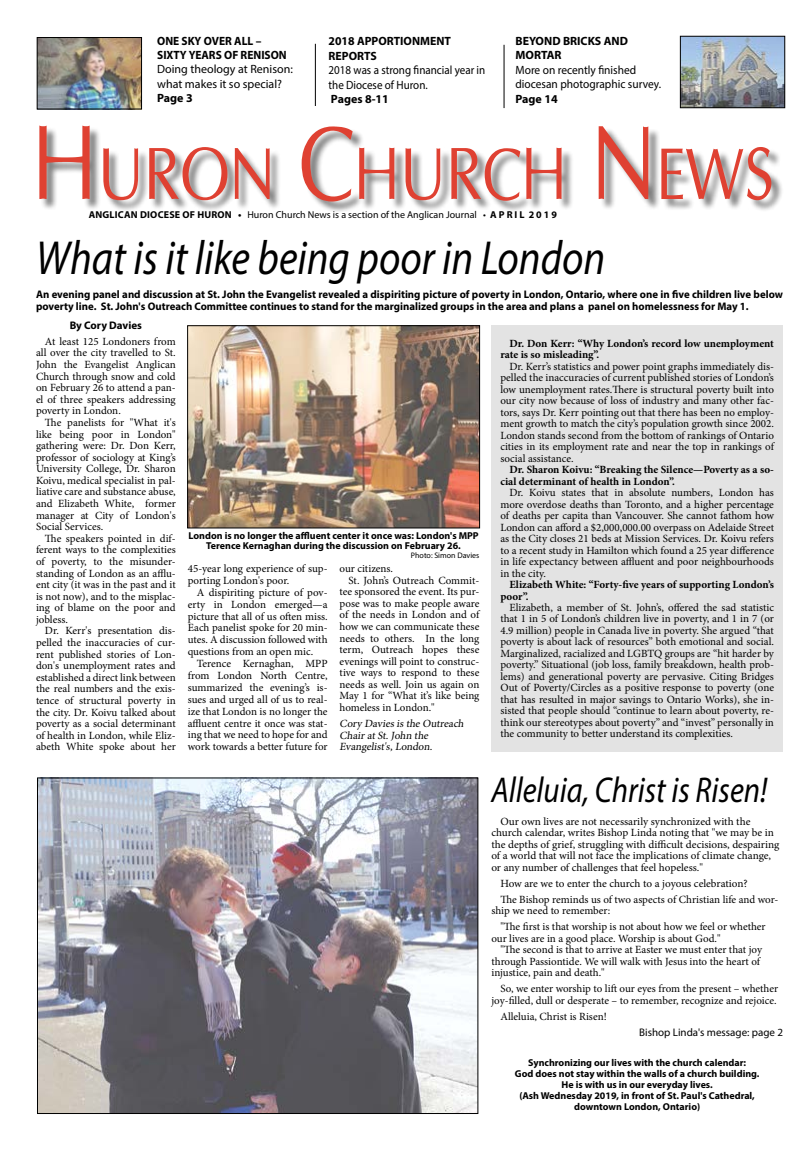
<style>
.page{position:relative;width:792px;height:1152px;background:#fff}
.page>*{position:absolute;margin:0;border:0;box-sizing:border-box;transform-origin:0 0}
.t1{font:73.5px "Optima";color:#df4132;scale:.8 1}
.t2{font:italic 48px "Myriad Pro";color:#000;scale:.85 1}
.t3{font:italic 36px "Myriad Pro";color:#000;scale:.85 1}
.t4{font:700 12px/14.4px "Myriad Pro";color:#000}
.t5{font:12px/14.4px "Myriad Pro";color:#000;scale:.95 1}
.t6{font:12px/14.4px "Myriad Pro";color:#000;scale:.92 1}
.t7{font:12px/14.4px "Myriad Pro";color:#000}
.t8{font:700 12px/14.4px "Myriad Pro";color:#000;scale:.95 1}
.t9{font:11px/11.6px "Minion Pro";color:#000;text-align:justify}
.t10{font:700 11px/11.5px "Myriad Pro";color:#000}
.t11{font:700 11px/11.5px "Minion Pro";color:#000}
.t12{font:11px "Myriad Pro";color:#000}
.t13{font:700 10px/11px "Myriad Pro";color:#000;text-align:center}
.t14{font:10px "Myriad Pro";color:#000}
.t15{font:8px "Myriad Pro";color:#000}
.s1{font-size:105px}
.s2{font-weight:700}
</style>
<div class="page">
<div style="left:41px;top:127px;width:743px;height:87px;background:#000;opacity:.5"></div>
<hr style="left:315px;top:44px;width:1px;height:62px;background:#000">
<hr style="left:504px;top:45px;width:1px;height:63px;background:#000">
<img style="left:39px;top:39px;width:101px;height:68px">
<div style="left:37px;top:37px;width:105px;height:72px;border:1px solid #000"></div>
<img style="left:682px;top:38px;width:101px;height:68px">
<div style="left:680px;top:36px;width:105px;height:72px;border:1px solid #000"></div>
<img style="left:189px;top:327px;width:289px;height:199px">
<div style="left:187px;top:325px;width:293px;height:203px;border:1px solid #000"></div>
<div style="left:491px;top:325px;width:292px;height:426px;background:#e3e3e3"></div>
<img style="left:39px;top:780px;width:437px;height:332px">
<div style="left:37px;top:778px;width:441px;height:336px;border:1px solid #000"></div>
<p class="t8" style="left:157px;top:33px;width:138px">ONE SKY OVER ALL –<br>SIXTY YEARS OF RENISON</p>
<p class="t7" style="left:157px;top:62px;width:137px">Doing theology at Renison: what makes it so special?</p>
<p class="t4" style="left:157px;top:91px;width:37px">Page 3</p>
<p class="t4" style="left:329px;top:34px;width:124px">2018 APPORTIONMENT<br>REPORTS</p>
<p class="t6" style="left:329px;top:63px;width:172px">2018 was a strong financial year in the Diocese of Huron.</p>
<p class="t4" style="left:331px;top:91px;width:59px">Pages 8-11</p>
<p class="t4" style="left:516px;top:33px;width:114px">BEYOND BRICKS AND<br>MORTAR</p>
<p class="t5" style="left:516px;top:62px;width:155px">More on recently finished diocesan photographic survey.</p>
<p class="t4" style="left:516px;top:91px;width:44px">Page 14</p>
<h1 class="t1" style="left:33px;top:129px;width:929px"><span class="s1">H</span>URON <span class="s1">C</span>H URCH <span class="s1">N</span> EWS</h1>
<p class="t14" style="left:89px;top:209px;width:470px"><span class="s2">ANGLICAN DIOCESE OF HURON •</span> Huron Church News is a section of the Anglican Journal • <span class="s2">A P R I L 2 0 1 9</span></p>
<h2 class="t2" style="left:36px;top:228px;width:671px">What is it like being poor in London</h2>
<p class="t10" style="left:36px;top:289px;width:749px">An evening panel and discussion at St. John the Evangelist revealed a dispiriting picture of poverty in London, Ontario, where one in five children live below poverty line. St. John's Outreach Committee continues to stand for the marginalized groups in the area and plans a panel on homelessness for May 1.</p>
<p class="t10" style="left:70px;top:319px;width:74px">By Cory Davies</p>
<p class="t9" style="left:36px;top:336px;width:141px;text-indent:9px">At least 125 Londoners from all over the city travelled to St.<br>John the Evangelist Anglican Church through snow and cold on February 26 to attend a pan&shy;el of three speakers addressing poverty in London.</p>
<p class="t9" style="left:36px;top:417px;width:141px;text-indent:9px">The panelists for "What it's like being poor in London" gathering were: Dr. Don Kerr, professor of sociology at King’s University College, Dr. Sharon Koivu, medical specialist in pal&shy;liative care and substance abuse, and Elizabeth White, former manager at City of London's Social Services.</p>
<p class="t9" style="left:36px;top:533px;width:141px;text-indent:9px">The speakers pointed in dif&shy;ferent ways to the complexities of poverty, to the misunder&shy;standing of London as an afflu&shy;ent city (it was in the past and it is not now), and to the misplac&shy;ing of blame on the poor and jobless.</p>
<p class="t9" style="left:36px;top:625px;width:141px;text-indent:9px">Dr. Kerr's presentation dis&shy;pelled the inaccuracies of cur&shy;rent published stories of Lon&shy;don's unemployment rates and established a direct link between the real numbers and the exis&shy;tence of structural poverty in the city. Dr. Koivu talked about poverty as a social determinant of health in London, while Eliz&shy;abeth White spoke about her</p>
<p class="t13" style="left:188px;top:530px;width:292px;line-height:10px">London is no longer the affluent center it once was: London's MPP<br>Terence Kernaghan during the discussion on February 26.</p>
<p class="t15" style="left:411px;top:550px;width:70px">Photo: Simon Davies</p>
<p class="t9" style="left:188px;top:563px;width:141px;line-height:11.9px">45-year long experience of sup&shy;porting London's poor.</p>
<p class="t9" style="left:188px;top:586px;width:141px;line-height:11.9px;text-indent:9px">A dispiriting picture of pov&shy;erty in London emerged—a picture that all of us often miss.<br>Each panelist spoke for 20 min&shy;utes. A discussion followed with questions from an open mic.</p>
<p class="t9" style="left:188px;top:658px;width:141px;line-height:11.9px;text-indent:9px">Terence Kernaghan, MPP from London North Centre, summarized the evening’s is&shy;sues and urged all of us to real&shy;ize that London is no longer the affluent centre it once was stat&shy;ing that we need to hope for and work towards a better future for</p>
<p class="t9" style="left:340px;top:563px;width:55px">our citizens.</p>
<p class="t9" style="left:349px;top:574px;width:132px">St. John’s Outreach Commit-</p>
<p class="t9" style="left:340px;top:586px;width:141px">tee sponsored the event. Its pur-</p>
<p class="t9" style="left:340px;top:598px;width:141px">pose was to make people aware</p>
<p class="t9" style="left:340px;top:609px;width:141px">of the needs in London and of</p>
<p class="t9" style="left:340px;top:621px;width:141px">how we can communicate these</p>
<p class="t9" style="left:340px;top:632px;width:141px">needs to others. In the long</p>
<p class="t9" style="left:340px;top:644px;width:141px">term, Outreach hopes these</p>
<p class="t9" style="left:340px;top:655px;width:141px">evenings will point to construc-</p>
<p class="t9" style="left:340px;top:667px;width:141px">tive ways to respond to these</p>
<p class="t9" style="left:340px;top:679px;width:141px">needs as well. Join us again on</p>
<p class="t9" style="left:340px;top:690px;width:141px">May 1 for “What it’s like being</p>
<p class="t9" style="left:340px;top:702px;width:97px">homeless in London."</p>
<p class="t9" style="left:340px;top:718px;width:128px;text-align:left">Cory Davies is the Outreach<br>Chair atSt.John the<br>Evangelist's,London.</p>
<p class="t11" style="left:500px;top:337px;width:275px;text-indent:9px">Dr. Don Kerr: “Why London’s record low unemployment rate is so misleading”.</p>
<p class="t9" style="left:500px;top:360px;width:275px;text-indent:9px">Dr. Kerr’s statistics and power point graphs immediately dis&shy;pelled the inaccuracies of current published stories of London’s low unemployment rates.There is structural poverty built into our city now because of loss of industry and many other fac&shy;tors, says Dr. Kerr pointing out that there has been no employ&shy;ment growth to match the city’s population growth since 2002.<br>London stands second from the bottom of rankings of Ontario cities in its employment rate and near the top in rankings of social assistance.</p>
<p class="t11" style="left:500px;top:464px;width:275px;text-indent:9px">Dr. Sharon Koivu: “Breaking the Silence—Poverty as a so&shy;cial determinant of health in London”.</p>
<p class="t9" style="left:500px;top:487px;width:275px;text-indent:9px">Dr. Koivu states that in absolute numbers, London has more overdose deaths than Toronto, and a higher percentage of deaths per capita than Vancouver. She cannot fathom how London can afford a $2,000,000.00 overpass on Adelaide Street as the City closes 21 beds at Mission Services. Dr. Koivu refers to a recent study in Hamilton which found a 25 year difference in life expectancy between affluent and poor neighbourhoods in the city.</p>
<p class="t11" style="left:500px;top:579px;width:275px;text-indent:9px">Elizabeth White: “Forty-five years of supporting London’s poor”.</p>
<p class="t9" style="left:500px;top:602px;width:275px;text-indent:9px">Elizabeth, a member of St. John’s, offered the sad statistic that 1 in 5 of London’s children live in poverty, and 1 in 7 (or 4.9 million) people in Canada live in poverty. She argued “that poverty is about lack of resources” both emotional and social.<br>Marginalized, racialized and LGBTQ groups are “hit harder by poverty.” Situational (job loss, family breakdown, health prob&shy;lems) and generational poverty are pervasive. Citing Bridges Out of Poverty/Circles as a positive response to poverty (one that has resulted in major savings to Ontario Works), she in&shy;sisted that people should “continue to learn about poverty, re&shy;think our stereotypes about poverty” and “invest” personally in the community to better understand its complexities.</p>
<h3 class="t3" style="left:491px;top:768px;width:326px">Alleluia, Christ is Risen!</h3>
<p class="t9" style="left:491px;top:816px;width:290px;text-align:left;text-indent:9px">Our own lives are not necessarily synchronized with the church calendar, writes Bishop Linda noting that "we may be in the depths of grief, struggling with difficult decisions, despairing of a world that will not face the implications of climate change, or any number of challenges that feel hopeless."</p>
<p class="t9" style="left:500px;top:875px;width:280px;line-height:16px">How are we to enter the church to a joyous celebration?<br>The Bishop reminds us of two aspects of Christian life and wor-</p>
<p class="t9" style="left:500px;top:903px;width:267px;line-height:16px;text-indent:-9px">ship we need to remember:<br>"The first is that worship is not about how we feel or whether</p>
<p class="t9" style="left:491px;top:933px;width:231px">our lives are in a good place. Worship is about God."</p>
<p class="t9" style="left:500px;top:944px;width:263px">"The second is that to arrive at Easter we must enter that joy</p>
<p class="t9" style="left:491px;top:956px;width:270px">through Passiontide. We will walk with Jesus into the heart of</p>
<p class="t9" style="left:491px;top:967px;width:115px">injustice, pain and death."</p>
<p class="t9" style="left:491px;top:983px;width:288px;text-align:right">So, we enter worship to lift our eyes from the present – whether joy-filled, dull or desperate – to remember, recognize and rejoice.</p>
<p class="t9" style="left:500px;top:1011px;width:108px">Alleluia, Christ is Risen!</p>
<p class="t12" style="left:639px;top:1025px;width:145px">Bishop Linda's message: page 2</p>
<p class="t13" style="left:515px;top:1056px;width:246px">Synchronizing our lives with the church calendar:<br>God does not stay within the walls of a church building.<br>He is with us in our everyday lives.<br>(Ash Wednesday 2019, in front of St. Paul's Cathedral, downtown London, Ontario)</p>
</div>
